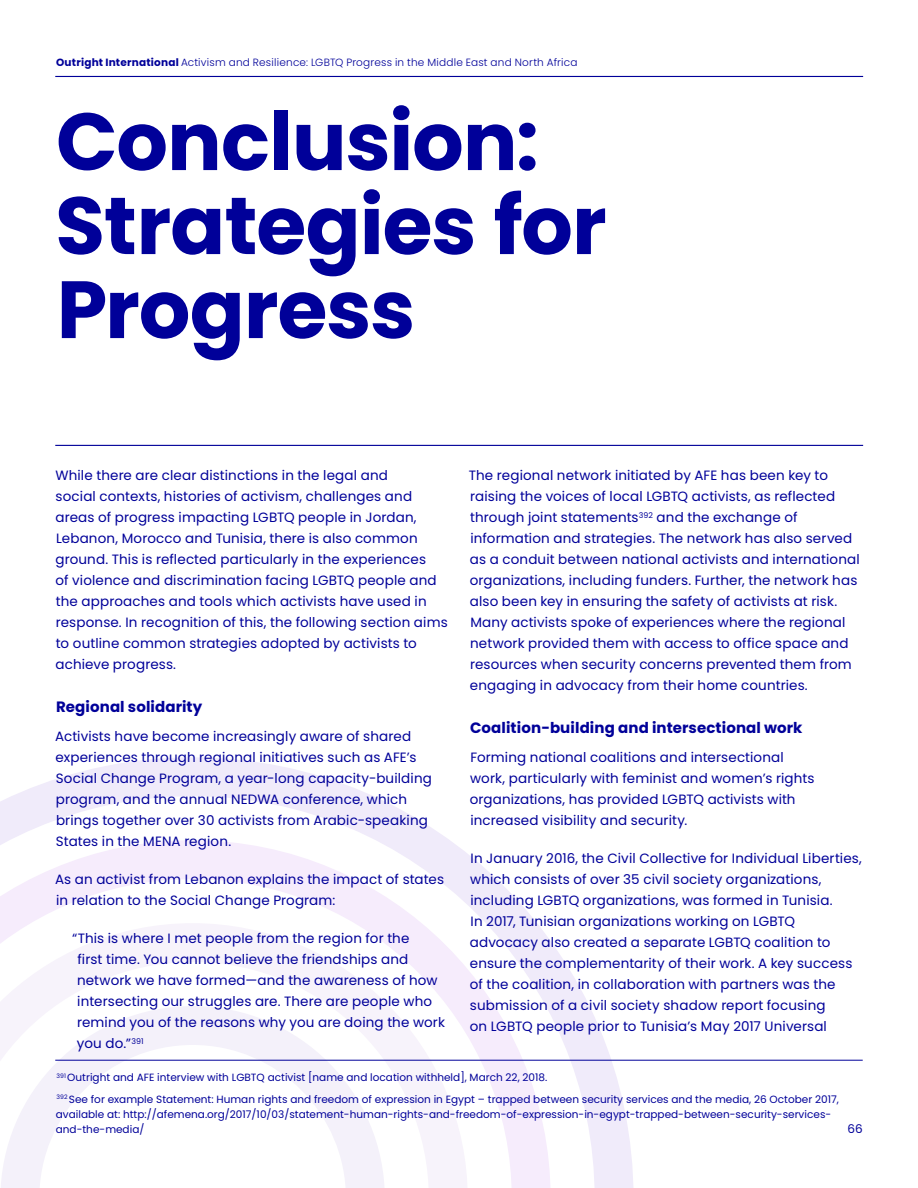
<style>
.page{position:relative;width:918px;height:1188px;background:#fff}
.page>*{position:absolute;margin:0;border:0;box-sizing:border-box;transform-origin:0 0}
.Heading_1{font:700 81px/84px "Poppins";letter-spacing:-.015em;color:#009}
.Hyperlink{font:700 15px "Poppins";letter-spacing:.01em;color:#009}
.Hyperlink-2{font:13.5px/21px "Poppins";letter-spacing:.01em;color:#009}
.t1{font:12px "Poppins";color:#009}
.Footnote{font:10.5px/15px "Poppins";color:#009}
.t2{font:300 10.5px "Poppins";letter-spacing:.02em;color:#009}
.s1{font-weight:700}
</style>
<div class="page">
<svg style="left:0;top:757px;width:634px;height:431px"></svg>
<svg style="left:0;top:840px;width:551px;height:348px"></svg>
<svg style="left:0;top:923px;width:468px;height:265px"></svg>
<svg style="left:0;top:1006px;width:385px;height:182px"></svg>
<hr style="left:55px;top:76px;width:808px;height:1px;background:#009">
<hr style="left:55px;top:445px;width:808px;height:1px;background:#009">
<hr style="left:55px;top:1060px;width:808px;height:1px;background:#009">
<p class="t2" style="left:56px;top:57px;width:523px"><span class="s1">Outright International</span> Activism and Resilience: LGBTQ Progress in the Middle East and North Africa</p>
<p class="Heading_1" style="left:56px;top:100px;width:484px">Conclusion:</p>
<p class="Heading_1" style="left:55px;top:184px;width:553px">Strategies for<br>Progress</p>
<p class="Hyperlink-2" style="left:55px;top:465px;width:394px">While there are clear distinctions in the legal and<br>social contexts, histories of activism, challenges and areas of progress impacting LGBTQ people in Jordan, Lebanon, Morocco and Tunisia, there is also common ground. This is reflected particularly in the experiences<br>of violence and discrimination facing LGBTQ people and the approaches and tools which activists have used in response. In recognition of this, the following section aims to outline common strategies adopted by activists to achieve progress.</p>
<p class="Hyperlink" style="left:56px;top:698px;width:148px">Regional solidarity</p>
<p class="Hyperlink-2" style="left:55px;top:726px;width:378px">Activists have become increasingly aware of shared experiences through regional initiatives such as AFE’s Social Change Program, a year-long capacity-building program, and the annual NEDWA conference, which brings together over 30 activists from Arabic-speaking States in the MENA region.</p>
<p class="Hyperlink-2" style="left:55px;top:869px;width:390px">As an activist from Lebanon explains the impact of states in relation to the Social Change Program:</p>
<p class="Hyperlink-2" style="left:77px;top:928px;width:370px;text-indent:-5px">“This is where I met people from the region for the<br>first time. You cannot believe the friendships and network we have formed—and the awareness of how intersecting our struggles are. There are people who remind you of the reasons why you are doing the work you do.”<sup>391</sup></p>
<p class="Footnote" style="left:57px;top:1070px;width:492px"><sup>391</sup> Outright and AFE interview with LGBTQ activist [name and location withheld], March 22, 2018.</p>
<p class="Footnote" style="left:56px;top:1092px;width:785px"><sup>392</sup> See for example Statement: Human rights and freedom of expression in Egypt – trapped between security services and the media, 26 October 2017, available at: http://afemena.org/2017/10/03/statement-human-rights-and-freedom-of-expression-in-egypt-trapped-between-security-services&shy;and-the-media/</p>
<p class="Hyperlink-2" style="left:469px;top:465px;width:392px">The regional network initiated by AFE has been key to raising the voices of local LGBTQ activists, as reflected through joint statements<sup>392</sup> and the exchange of information and strategies. The network has also served as a conduit between national activists and international organizations, including funders. Further, the network has also been key in ensuring the safety of activists at risk.<br>Many activists spoke of experiences where the regional network provided them with access to office space and resources when security concerns prevented them from engaging in advocacy from their home countries.</p>
<p class="Hyperlink" style="left:470px;top:719px;width:334px">Coalition-building and intersectional work</p>
<p class="Hyperlink-2" style="left:470px;top:747px;width:346px">Forming national coalitions and intersectional work, particularly with feminist and women’s rights organizations, has provided LGBTQ activists with increased visibility and security.</p>
<p class="Hyperlink-2" style="left:470px;top:848px;width:394px">In January 2016, the Civil Collective for Individual Liberties, which consists of over 35 civil society organizations, including LGBTQ organizations, was formed in Tunisia.<br>In 2017, Tunisian organizations working on LGBTQ advocacy also created a separate LGBTQ coalition to ensure the complementarity of their work. A key success of the coalition, in collaboration with partners was the submission of a civil society shadow report focusing<br>on LGBTQ people prior to Tunisia’s May 2017 Universal</p>
<p class="t1" style="left:847px;top:1122px;width:17px">66</p>
</div>
